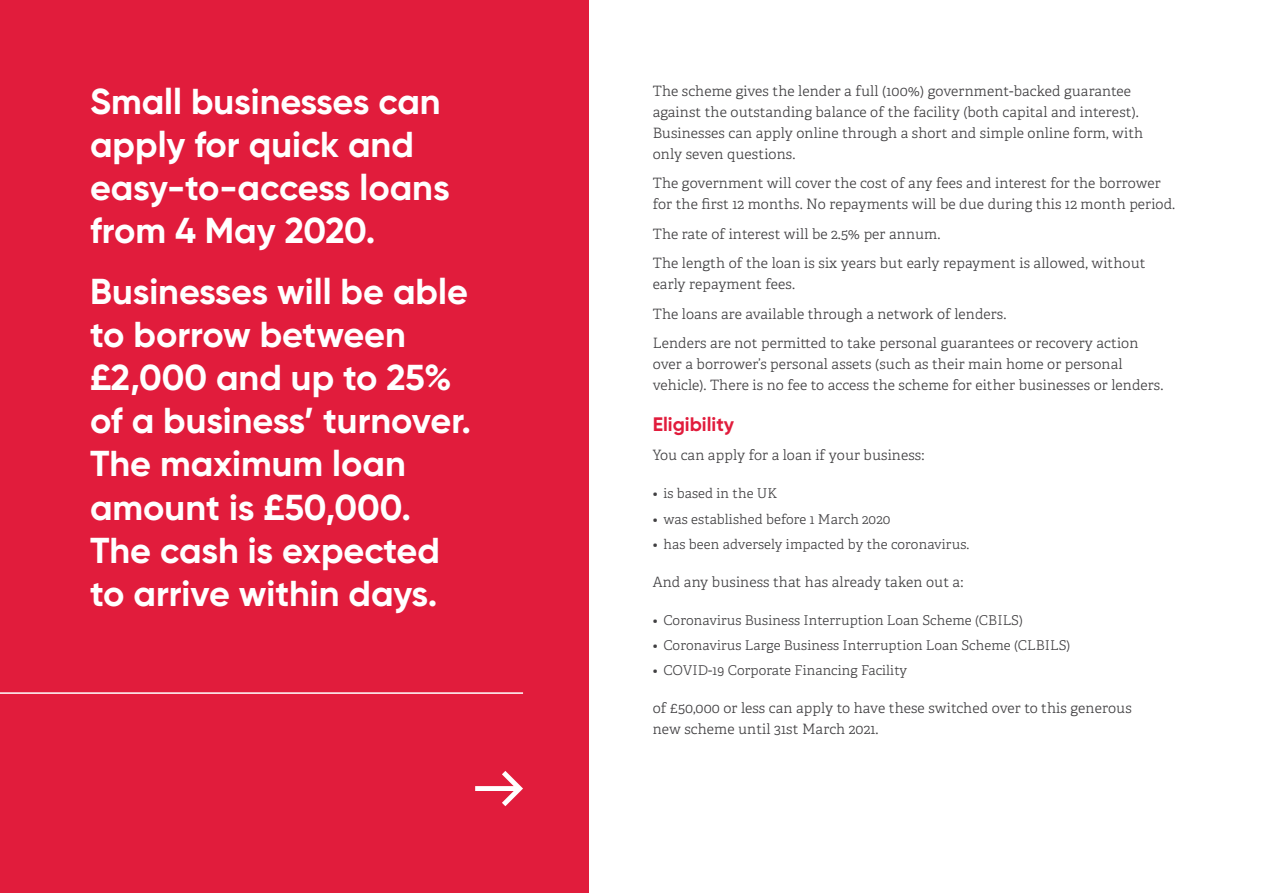
<style>
.page{position:relative;width:1263px;height:893px;background:#fff}
.page>*{position:absolute;margin:0;border:0;box-sizing:border-box;transform-origin:0 0}
.t1{font:700 36px/43.2px "Gilroy";color:#fff}
.t2{font:700 19.5px "Gilroy";color:#e11c3c}
.t3{font:300 14.25px/21px "Adelle";letter-spacing:.01em;color:#414042}
.t4{font:300 13.5px "Adelle";letter-spacing:.01em;color:#414042}
</style>
<div class="page">
<div style="left:0;top:0;width:589px;height:893px;background:#e11c3c"></div>
<svg style="left:475px;top:771px;width:48px;height:35px"></svg>
<hr style="left:0;top:692px;width:523px;height:2px;background:#fff">
<h1 class="t1" style="left:90px;top:79px;width:361px">Small businesses can apply for quick and easy-to-access loans from 4 May 2020.</h1>
<h1 class="t1" style="left:90px;top:269px;width:383px">Businesses will be able to borrow between £2,000 and up to 25% of a business’ turnover.<br>The maximum loan amount is £50,000.<br>The cash is expected to arrive within days.</h1>
<p class="t3" style="left:653px;top:81px;width:492px">The scheme gives the lender a full (100%) government-backed guarantee against the outstanding balance of the facility (both capital and interest).<br>Businesses can apply online through a short and simple online form, with only seven questions.</p>
<p class="t3" style="left:653px;top:173px;width:524px">The government will cover the cost of any fees and interest for the borrower for the first 12 months. No repayments will be due during this 12 month period.</p>
<p class="t3" style="left:653px;top:219px;width:494px;line-height:29.5px">The rate of interest will be 2.5% per annum.<br>The length of the loan is six years but early repayment is allowed, without</p>
<p class="t3" style="left:653px;top:270px;width:487px;line-height:29.5px">early repayment fees.<br>The loans are available through a network of lenders.<br>Lenders are not permitted to take personal guarantees or recovery action</p>
<p class="t3" style="left:653px;top:354px;width:512px">over a borrower’s personal assets (such as their main home or personal vehicle). There is no fee to access the scheme for either businesses or lenders.</p>
<h2 class="t2" style="left:653px;top:412px;width:83px">Eligibility</h2>
<p class="t3" style="left:653px;top:445px;width:273px">You can apply for a loan if your business:</p>
<p class="t4" style="left:653px;top:485px;width:126px">• is based in the UK</p>
<p class="t4" style="left:653px;top:510px;width:239px">• was established before 1 March 2020</p>
<p class="t4" style="left:653px;top:536px;width:318px">• has been adversely impacted by the coronavirus.</p>
<p class="t3" style="left:653px;top:571px;width:312px">And any business that has already taken out a:</p>
<p class="t4" style="left:653px;top:612px;width:372px">• Coronavirus Business Interruption Loan Scheme (CBILS)</p>
<p class="t4" style="left:653px;top:637px;width:419px">• Coronavirus Large Business Interruption Loan Scheme (CLBILS)</p>
<p class="t4" style="left:653px;top:662px;width:256px">• COVID-19 Corporate Financing Facility</p>
<p class="t3" style="left:653px;top:698px;width:480px">of £50,000 or less can apply to have these switched over to this generous new scheme until 31st March 2021.</p>
</div>
